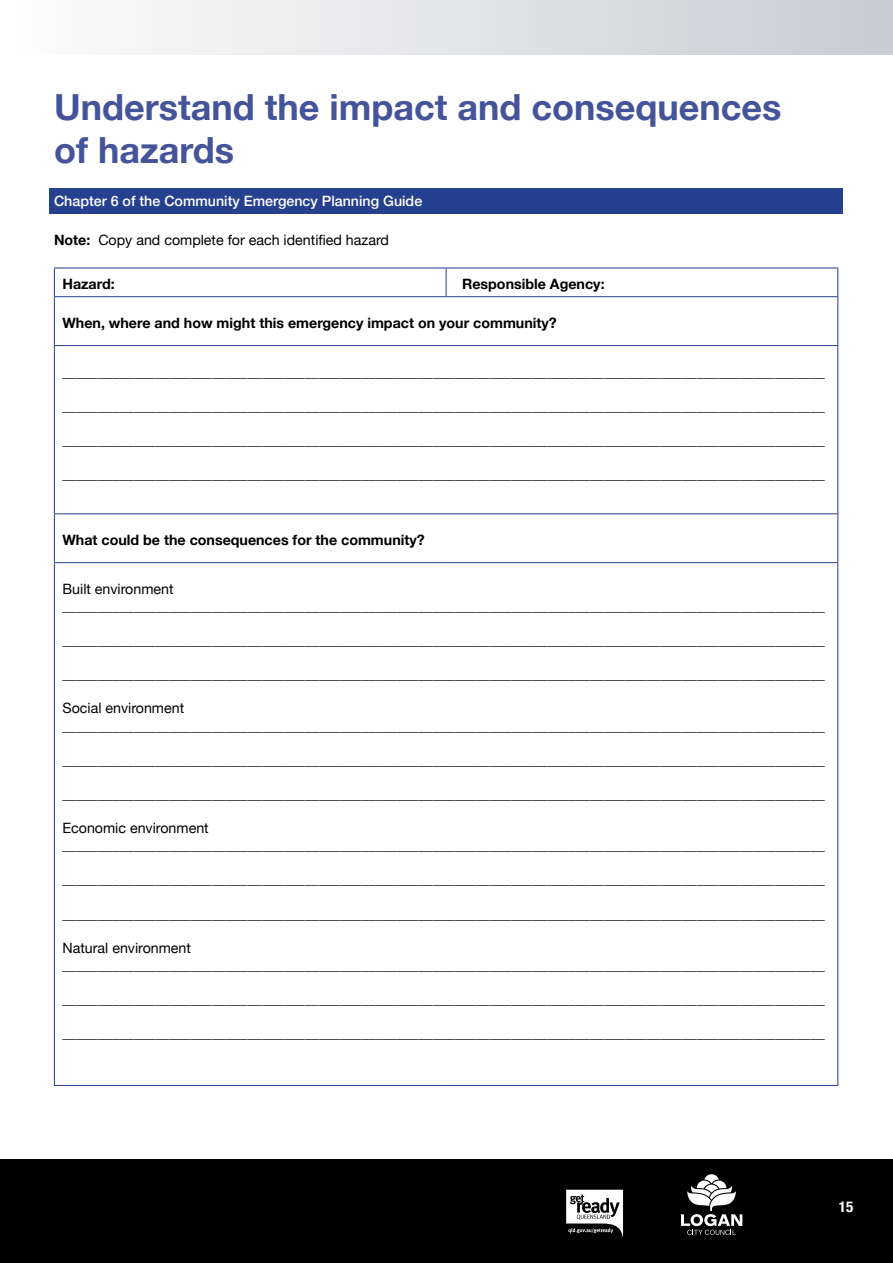
<style>
.page{position:relative;width:893px;height:1263px;background:#fff}
.page>*{position:absolute;margin:0;border:0;box-sizing:border-box;transform-origin:0 0}
.t1{font:700 36px/43.2px "Helvetica Neue";color:#45549a}
.t2{font:700 condensed 15px "Helvetica Neue";color:#fff}
.t3{font:14.25px/17.1px "Helvetica Neue";color:#000}
.t4{font:700 14.25px "Helvetica Neue";color:#000}
.t5{font:500 14.25px "Helvetica Neue";color:#fff}
.s1{font-weight:700}
</style>
<div class="page">
<div style="left:0;top:1159px;width:893px;height:104px;background:#000"></div>
<div style="left:0;top:0;width:893px;height:54px;background:linear-gradient(to right,#fffdfe,#c6cdd2)"></div>
<hr style="left:0;top:0;width:1px;height:54px;background:#fff">
<hr style="left:54px;top:268px;width:392px;height:1px;background:#25408f">
<svg style="left:54px;top:268px;width:1px;height:28px"></svg>
<hr style="left:446px;top:268px;width:392px;height:1px;background:#25408f">
<svg style="left:446px;top:268px;width:1px;height:28px"></svg>
<svg style="left:837px;top:268px;width:1px;height:28px"></svg>
<hr style="left:54px;top:296px;width:392px;height:1px;background:#25408f">
<hr style="left:54px;top:297px;width:1px;height:48px;background:#25408f">
<hr style="left:446px;top:296px;width:392px;height:1px;background:#25408f">
<hr style="left:837px;top:297px;width:1px;height:48px;background:#25408f">
<hr style="left:54px;top:345px;width:392px;height:1px;background:#25408f">
<hr style="left:54px;top:346px;width:1px;height:167px;background:#25408f">
<hr style="left:446px;top:345px;width:392px;height:1px;background:#25408f">
<hr style="left:837px;top:346px;width:1px;height:167px;background:#25408f">
<hr style="left:54px;top:513px;width:392px;height:1px;background:#25408f">
<hr style="left:54px;top:514px;width:1px;height:48px;background:#25408f">
<hr style="left:446px;top:513px;width:392px;height:1px;background:#25408f">
<hr style="left:837px;top:514px;width:1px;height:48px;background:#25408f">
<hr style="left:54px;top:562px;width:392px;height:1px;background:#25408f">
<hr style="left:54px;top:563px;width:1px;height:522px;background:#25408f">
<hr style="left:446px;top:562px;width:392px;height:1px;background:#25408f">
<hr style="left:837px;top:563px;width:1px;height:522px;background:#25408f">
<hr style="left:54px;top:1085px;width:392px;height:1px;background:#25408f">
<hr style="left:446px;top:1085px;width:392px;height:1px;background:#25408f">
<div style="left:50px;top:188px;width:793px;height:25px;background:#25408f"></div>
<svg style="left:680px;top:1174px;width:62px;height:61px"></svg>
<svg style="left:566px;top:1190px;width:57px;height:47px"></svg>
<h2 class="t1" style="left:54px;top:87px;width:729px">Understand the impact and consequences of hazards</h2>
<p class="t5" style="left:54px;top:190px;width:370px">Chapter 6 of the Community Emergency Planning Guide</p>
<p class="t3" style="left:54px;top:232px;width:336px"><span class="s1">Note:</span> Copy and complete for each identified hazard</p>
<p class="t4" style="left:62px;top:273px;width:54px">Hazard:</p>
<p class="t4" style="left:462px;top:273px;width:144px">Responsible Agency:</p>
<p class="t4" style="left:62px;top:312px;width:496px">When, where and how might this emergency impact on your community?</p>
<p class="t3" style="left:62px;top:364px;width:764px">___________________________________________________________________________________________________________</p>
<p class="t3" style="left:62px;top:398px;width:764px">___________________________________________________________________________________________________________</p>
<p class="t3" style="left:62px;top:432px;width:764px">___________________________________________________________________________________________________________</p>
<p class="t3" style="left:62px;top:466px;width:764px">___________________________________________________________________________________________________________</p>
<p class="t4" style="left:62px;top:529px;width:364px">What could be the consequences for the community?</p>
<p class="t3" style="left:62px;top:581px;width:764px">Built environment ___________________________________________________________________________________________________________</p>
<p class="t3" style="left:62px;top:632px;width:764px">___________________________________________________________________________________________________________</p>
<p class="t3" style="left:62px;top:666px;width:764px">___________________________________________________________________________________________________________</p>
<p class="t3" style="left:62px;top:701px;width:764px">Social environment ___________________________________________________________________________________________________________</p>
<p class="t3" style="left:62px;top:752px;width:764px">___________________________________________________________________________________________________________</p>
<p class="t3" style="left:62px;top:786px;width:764px">___________________________________________________________________________________________________________</p>
<p class="t3" style="left:62px;top:820px;width:764px">Economic environment ___________________________________________________________________________________________________________</p>
<p class="t3" style="left:62px;top:872px;width:764px">___________________________________________________________________________________________________________</p>
<p class="t3" style="left:62px;top:906px;width:764px">___________________________________________________________________________________________________________</p>
<p class="t3" style="left:62px;top:940px;width:764px">Natural environment ___________________________________________________________________________________________________________</p>
<p class="t3" style="left:62px;top:991px;width:764px">___________________________________________________________________________________________________________</p>
<p class="t3" style="left:62px;top:1025px;width:764px">___________________________________________________________________________________________________________</p>
<p class="t2" style="left:839px;top:1194px;width:16px">15</p>
</div>
